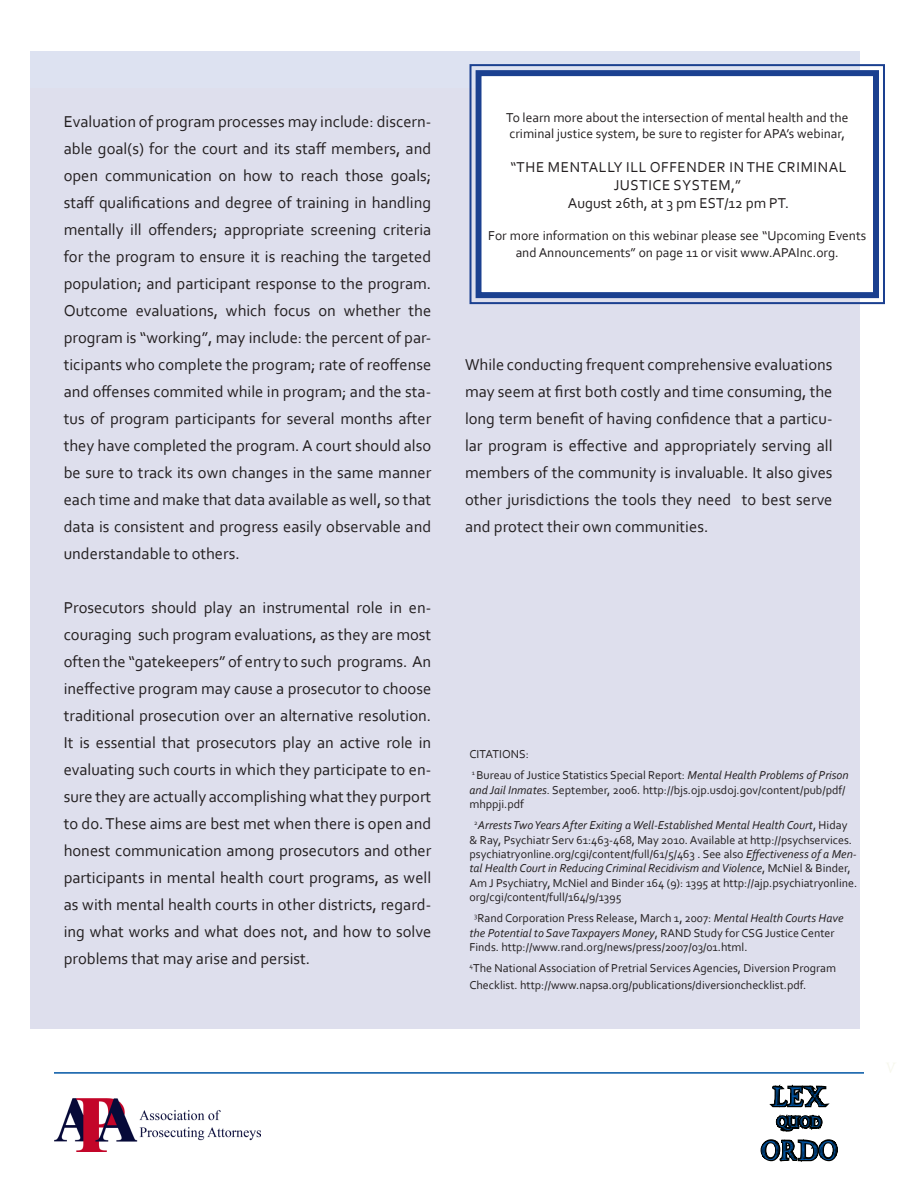
<style>
.page{position:relative;width:918px;height:1188px;background:#fff}
.page>*{position:absolute;margin:0;border:0;box-sizing:border-box;transform-origin:0 0}
.t1{font:27px "SPQR";color:#0155a5}
.t2{font:16.5px/27px "Corbel";color:#231f20;text-align:justify}
.t3{font:15px "Corbel";letter-spacing:.04em;color:#231f20}
.t4{font:15px "Corbel";color:#231f20}
.t5{font:15px "SPQR";color:#0155a5}
.t6{font:13.5px/16.2px "Corbel";color:#231f20;text-align:center}
.t7{font:12px/14.4px "Corbel";color:#231f20}
.s1{font-style:italic}
</style>
<div class="page">
<hr style="left:54px;top:1072px;width:810px;height:2px;background:#0155a5">
<img style="left:54px;top:1099px;width:207px;height:52px">
<svg style="left:758px;top:1028px;width:99px;height:134px"></svg>
<div style="left:30px;top:51px;width:830px;height:977px;background:#dde2f1"></div>
<div style="left:30px;top:88px;width:830px;height:940px;background:#dedfed"></div>
<svg style="left:469px;top:64px;width:416px;height:241px;background:#f6f7fa"></svg>
<div style="left:476px;top:70px;width:403px;height:228px;border:6px solid #1b4090"></div>
<p class="t2" style="left:64px;top:108px;width:369px">Evaluation of program processes may include: discern&shy;able goal(s) for the court and its staff members, and open communication on how to reach those goals; staff qualifications and degree of training in handling mentally ill offenders; appropriate screening criteria for the program to ensure it is reaching the targeted population; and participant response to the program.<br>Outcome evaluations, which focus on whether the program is “working”, may include: the percent of par&shy;ticipants who complete the program; rate of reoffense and offenses commited while in program; and the sta&shy;tus of program participants for several months after they have completed the program. A court should also be sure to track its own changes in the same manner each time and make that data available as well, so that data is consistent and progress easily observable and understandable to others.</p>
<p class="t2" style="left:64px;top:594px;width:369px">Prosecutors should play an instrumental role in en&shy;couraging such program evaluations, as they are most often the “gatekeepers” of entry to such programs. An ineffective program may cause a prosecutor to choose traditional prosecution over an alternative resolution.<br>It is essential that prosecutors play an active role in evaluating such courts in which they participate to en&shy;sure they are actually accomplishing what they purport to do. These aims are best met when there is open and honest communication among prosecutors and other participants in mental health court programs, as well as with mental health courts in other districts, regard&shy;ing what works and what does not, and how to solve problems that may arise and persist.</p>
<p class="t6" style="left:506px;top:109px;width:344px">To learn more about the intersection of mental health and the</p>
<p class="t6" style="left:510px;top:125px;width:337px">criminal justice system, be sure to register for APA’s webinar,</p>
<p class="t3" style="left:510px;top:158px;width:338px">“THE MENTALLY ILL OFFENDER IN THE CRIMINAL</p>
<p class="t3" style="left:614px;top:176px;width:129px">JUSTICE SYSTEM,”</p>
<p class="t4" style="left:568px;top:194px;width:223px">August 26th, at 3 pm EST/12 pm PT.</p>
<p class="t6" style="left:488px;top:228px;width:379px">For more information on this webinar please see “Upcoming Events and Announcements” on page 11 or visit www.APAInc.org.</p>
<p class="t2" style="left:465px;top:351px;width:369px">While conducting frequent comprehensive evaluations may seem at first both costly and time consuming, the long term benefit of having confidence that a particu&shy;lar program is effective and appropriately serving all members of the community is invaluable. It also gives other jurisdictions the tools they need to best serve and protect their own communities.</p>
<p class="t7" style="left:470px;top:747px;width:61px">CITATIONS:</p>
<p class="t7" style="left:470px;top:768px;width:381px"><sup>1</sup> Bureau of Justice Statistics Special Report: <span class="s1">Mental Health Problems of Prison and Jail Inmates.</span> September, 2006. http://bjs.ojp.usdoj.gov/content/pub/pdf/ mhppji.pdf</p>
<p class="t7" style="left:470px;top:818px;width:389px;text-indent:5px"><sup>2</sup><span class="s1">Arrests Two Years After Exiting a Well-Established Mental Health Court</span>, Hiday &amp; Ray, Psychiatr Serv 61:463-468, May 2010. Available at http://psychservices. psychiatryonline.org/cgi/content/full/61/5/463 . See also <span class="s1">Effectiveness of a Men&shy;tal Health Court in Reducing Criminal Recidivism and Violence</span>, McNiel &amp; Binder, Am J Psychiatry, McNiel and Binder 164 (9): 1395 at http://ajp.psychiatryonline. org/cgi/content/full/164/9/1395</p>
<p class="t7" style="left:470px;top:911px;width:376px;text-indent:5px"><sup>3</sup>Rand Corporation Press Release, March 1, 2007: <span class="s1">Mental Health Courts Have the Potential to Save Taxpayers Money</span>, RAND Study for CSG Justice Center<br>Finds. http://www.rand.org/news/press/2007/03/01.html.</p>
<p class="t7" style="left:470px;top:960px;width:368px;line-height:16.2px"><sup>4</sup>The National Association of Pretrial Services Agencies, Diversion Program<br>Checklist. http://www.napsa.org/publications/diversionchecklist.pdf.</p>
<h1 class="t1" style="left:772px;top:1081px;width:56px">LEX</h1>
<p class="t5" style="left:777px;top:1114px;width:46px">QUOD</p>
<h1 class="t1" style="left:761px;top:1135px;width:78px">ORDO</h1>
</div>
